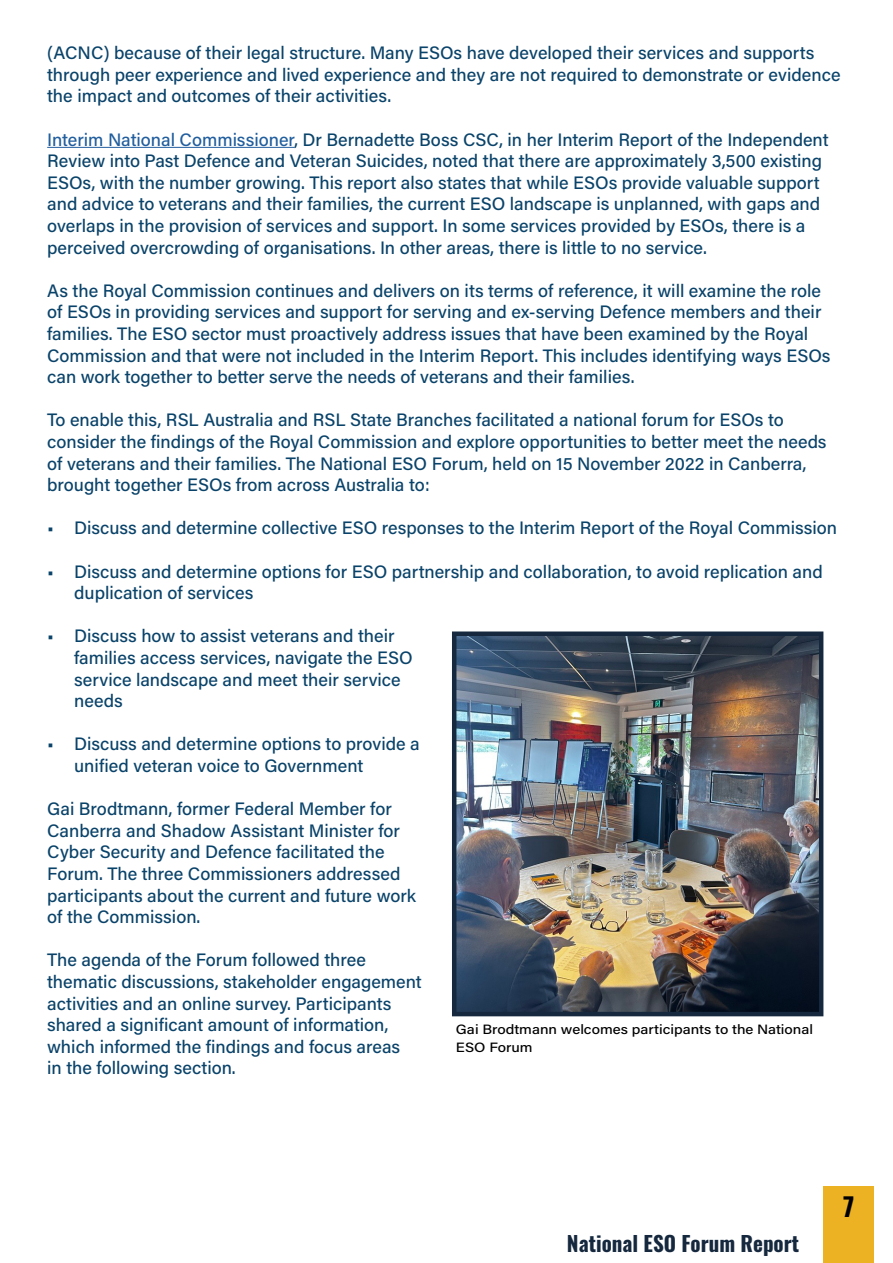
<style>
.page{position:relative;width:893px;height:1263px;background:#fff}
.page>*{position:absolute;margin:0;border:0;box-sizing:border-box;transform-origin:0 0}
.t1{font:700 25.5px "Oswald";color:#000}
.t2{font:700 21px "Oswald";color:#15283e}
.t3{font:500 18px/21.6px "Acumin Pro";color:#0a436a}
.t4{font:500 13.5px/18px "Acumin Pro";color:#000;scale:1.11 1}
.s1{color:#215e9e}
</style>
<div class="page">
<div style="left:823px;top:1186px;width:51px;height:77px;background:#ecb223"></div>
<img style="left:457px;top:636px;width:361px;height:375px">
<div style="left:452px;top:631px;width:371px;height:385px;border:4px solid #15283e"></div>
<hr style="left:47px;top:147px;width:247px;height:1px;background:#215e9e">
<p class="t3" style="left:47px;top:41px;width:795px">(ACNC) because of their legal structure. Many ESOs have developed their services and supports through peer experience and lived experience and they are not required to demonstrate or evidence the impact and outcomes of their activities.</p>
<p class="t3" style="left:47px;top:128px;width:783px"><span class="s1">Interim National Commissioner</span>, Dr Bernadette Boss CSC, in her Interim Report of the Independent Review into Past Defence and Veteran Suicides, noted that there are approximately 3,500 existing ESOs, with the number growing. This report also states that while ESOs provide valuable support and advice to veterans and their families, the current ESO landscape is unplanned, with gaps and overlaps in the provision of services and support. In some services provided by ESOs, there is a perceived overcrowding of organisations. In other areas, there is little to no service.</p>
<p class="t3" style="left:47px;top:279px;width:785px">As the Royal Commission continues and delivers on its terms of reference, it will examine the role of ESOs in providing services and support for serving and ex-serving Defence members and their families. The ESO sector must proactively address issues that have been examined by the Royal Commission and that were not included in the Interim Report. This includes identifying ways ESOs can work together to better serve the needs of veterans and their families.</p>
<p class="t3" style="left:47px;top:409px;width:781px">To enable this, RSL Australia and RSL State Branches facilitated a national forum for ESOs to consider the findings of the Royal Commission and explore opportunities to better meet the needs of veterans and their families. The National ESO Forum, held on 15 November 2022 in Canberra, brought together ESOs from across Australia to:</p>
<p class="t3" style="left:47px;top:517px;width:791px">• Discuss and determine collective ESO responses to the Interim Report of the Royal Commission</p>
<p class="t3" style="left:74px;top:560px;width:750px;text-indent:-27px">• Discuss and determine options for ESO partnership and collaboration, to avoid replication and duplication of services</p>
<p class="t3" style="left:74px;top:625px;width:340px;text-indent:-27px">• Discuss how to assist veterans and their families access services, navigate the ESO service landscape and meet their service needs</p>
<p class="t3" style="left:74px;top:733px;width:347px;text-indent:-27px">• Discuss and determine options to provide a unified veteran voice to Government</p>
<p class="t3" style="left:47px;top:797px;width:370px">Gai Brodtmann, former Federal Member for Canberra and Shadow Assistant Minister for Cyber Security and Defence facilitated the Forum. The three Commissioners addressed participants about the current and future work of the Commission.</p>
<p class="t3" style="left:47px;top:949px;width:376px">The agenda of the Forum followed three thematic discussions, stakeholder engagement activities and an online survey. Participants shared a significant amount of information, which informed the findings and focus areas<br>in the following section.</p>
<p class="t4" style="left:456px;top:1019px;width:323px">Gai Brodtmann welcomes participants to the National<br>ESO Forum</p>
<p class="t2" style="left:567px;top:1232px;width:234px">National ESO Forum Report</p>
<h1 class="t1" style="left:843px;top:1193px;width:13px">7</h1>
</div>
